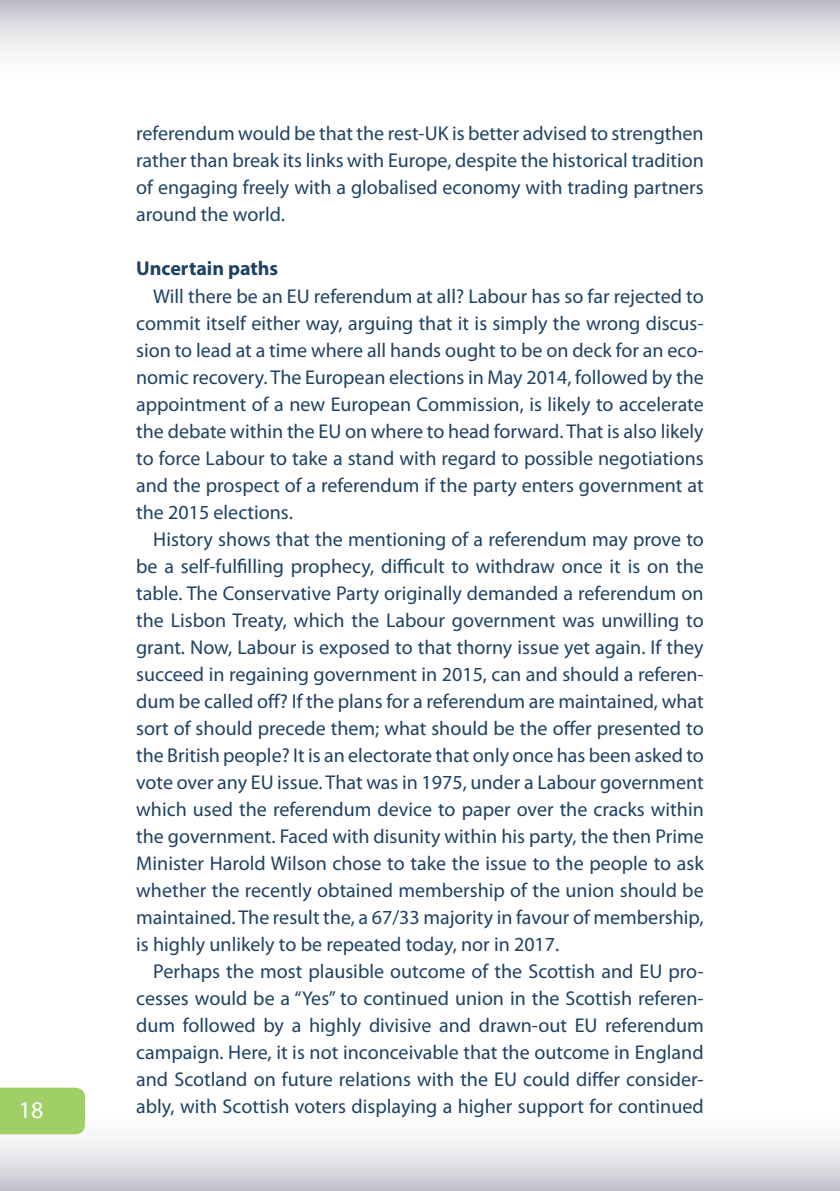
<style>
.page{position:relative;width:840px;height:1191px;background:#fff}
.page>*{position:absolute;margin:0;border:0;box-sizing:border-box;transform-origin:0 0}
.t1{font:24px "Myriad Pro";color:#fff}
.t2{font:20px/27px "Myriad Pro";color:#1e4164;text-align:justify}
.t3{font:700 20px "Myriad Pro";color:#1e4164}
</style>
<div class="page">
<div style="left:0;top:1087px;width:839px;height:104px;background:linear-gradient(to bottom,#fff,#cecdd6)"></div>
<svg style="left:0;top:0;width:839px;height:55px"></svg>
<div style="left:0;top:1087px;width:85px;height:47px;background:#a0cf67"></div>
<p class="t1" style="left:19px;top:1094px;width:26px">18</p>
<p class="t2" style="left:136px;top:120px;width:568px">referendum would be that the rest-UK is better advised to strengthen rather than break its links with Europe, despite the historical tradition of engaging freely with a globalised economy with trading partners around the world.</p>
<p class="t3" style="left:136px;top:256px;width:143px">Uncertain paths</p>
<p class="t2" style="left:136px;top:282px;width:568px;text-indent:17px">Will there be an EU referendum at all? Labour has so far rejected to commit itself either way, arguing that it is simply the wrong discus&shy;sion to lead at a time where all hands ought to be on deck for an eco&shy;nomic recovery. The European elections in May 2014, followed by the appointment of a new European Commission, is likely to accelerate the debate within the EU on where to head forward. That is also likely to force Labour to take a stand with regard to possible negotiations and the prospect of a referendum if the party enters government at the 2015 elections.</p>
<p class="t2" style="left:136px;top:525px;width:569px;text-indent:17px">History shows that the mentioning of a referendum may prove to be a self-fulfilling prophecy, difficult to withdraw once it is on the table. The Conservative Party originally demanded a referendum on the Lisbon Treaty, which the Labour government was unwilling to grant. Now, Labour is exposed to that thorny issue yet again. If they succeed in regaining government in 2015, can and should a referen&shy;dum be called off? If the plans for a referendum are maintained, what sort of should precede them; what should be the offer presented to the British people? It is an electorate that only once has been asked to vote over any EU issue. That was in 1975, under a Labour government which used the referendum device to paper over the cracks within the government. Faced with disunity within his party, the then Prime Minister Harold Wilson chose to take the issue to the people to ask whether the recently obtained membership of the union should be maintained. The result the, a 67/33 majority in favour of membership, is highly unlikely to be repeated today, nor in 2017.</p>
<p class="t2" style="left:136px;top:957px;width:568px;text-indent:17px">Perhaps the most plausible outcome of the Scottish and EU pro&shy;cesses would be a “Yes” to continued union in the Scottish referen&shy;dum followed by a highly divisive and drawn-out EU referendum campaign. Here, it is not inconceivable that the outcome in England and Scotland on future relations with the EU could differ consider&shy;ably, with Scottish voters displaying a higher support for continued</p>
</div>
